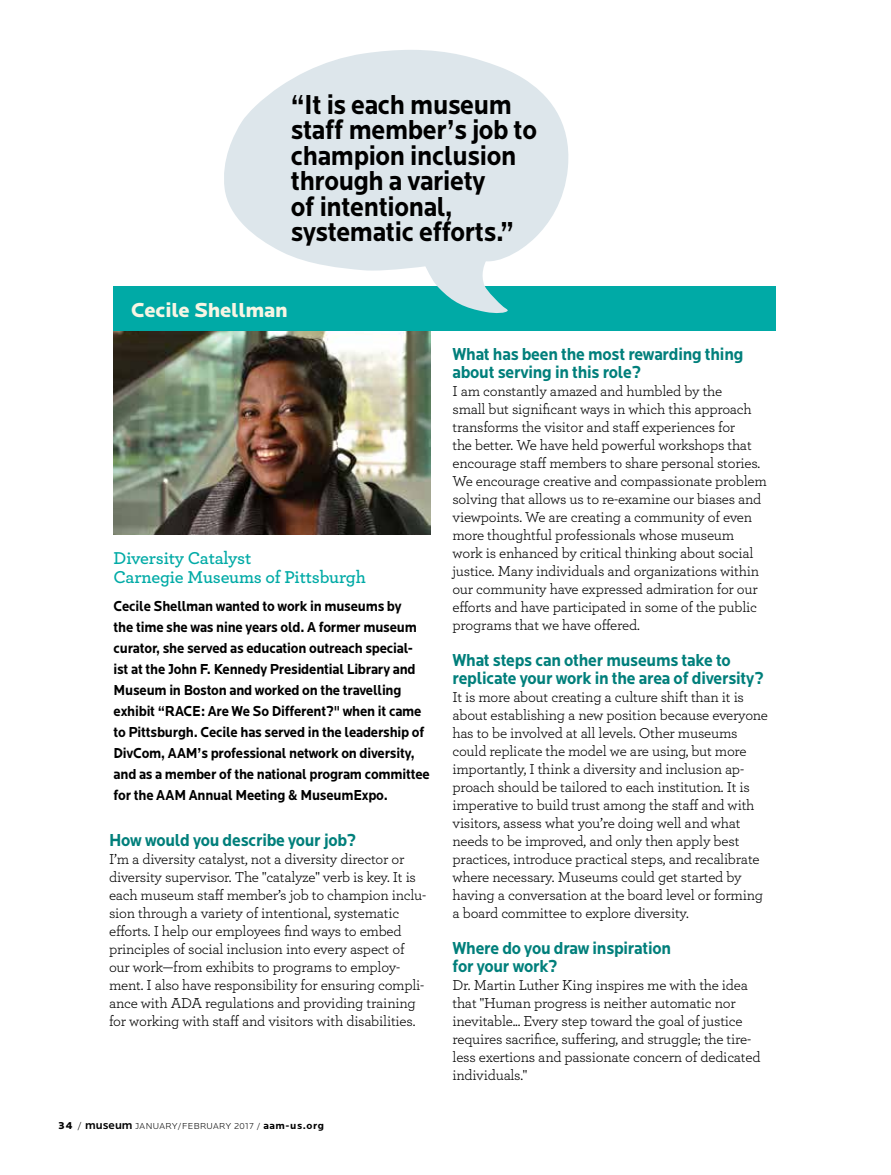
<style>
.page{position:relative;width:891px;height:1175px;background:#fff}
.page>*{position:absolute;margin:0;border:0;box-sizing:border-box;transform-origin:0 0}
.t1{font:700 28.5px/25.5px "Locator";letter-spacing:-.015em;color:#000;scale:.9 1}
.t2{font:900 21px "Locator";letter-spacing:-.015em;color:#f7f5e4}
.t3{font:700 18px/18px "Locator";letter-spacing:-.015em;color:#007f7b;scale:.9 1}
.t4{font:600 18px/19.5px "Archer";letter-spacing:-.01em;color:#00aaa6}
.t5{font:15px/18px "Archer";letter-spacing:-.015em;color:#000}
.t6{font:700 15px/21px "Locator";letter-spacing:-.015em;color:#000;scale:.9 1}
.t7{font:300 9px "Locator";letter-spacing:.04em;color:#000}
.s1{font-weight:900;font-size:10.5px}
.s2{font-size:10.5px}
.s3{font-weight:500;font-size:12px}
.s4{font-weight:700;font-size:10.5px}
</style>
<div class="page">
<img style="left:114px;top:331px;width:317px;height:203px">
<div style="left:114px;top:287px;width:662px;height:44px;background:#00aaa6"></div>
<svg style="left:221px;top:50px;width:351px;height:264px;fill:#dde6eb"></svg>
<h2 class="t1" style="left:291px;top:92px;width:275px">“It is each museum staff member’s job to champion inclusion through a variety<br>of intentional, systematic efforts.”</h2>
<h2 class="t2" style="left:131px;top:298px;width:158px">Cecile Shellman</h2>
<h2 class="t4" style="left:114px;top:547px;width:254px">Diversity Catalyst<br>Carnegie Museums of Pittsburgh</h2>
<p class="t6" style="left:114px;top:596px;width:353px">Cecile Shellman wanted to work in museums by<br>the time she was nine years old. A former museum curator, she served as education outreach special&shy;ist at the John F. Kennedy Presidential Library and Museum in Boston and worked on the travelling exhibit “RACE: Are We So Different?" when it came to Pittsburgh. Cecile has served in the leadership of DivCom, AAM’s professional network on diversity, and as a member of the national program committee for the AAM Annual Meeting &amp; MuseumExpo.</p>
<h2 class="t3" style="left:109px;top:831px;width:276px">How would you describe your job?</h2>
<p class="t5" style="left:109px;top:849px;width:318px">I’m a diversity catalyst, not a diversity director or diversity supervisor. The "catalyze" verb is key. It is each museum staff member’s job to champion inclu&shy;sion through a variety of intentional, systematic efforts. I help our employees find ways to embed principles of social inclusion into every aspect of our work—from exhibits to programs to employ&shy;ment. I also have responsibility for ensuring compli&shy;ance with ADA regulations and providing training for working with staff and visitors with disabilities.</p>
<h1 class="t7" style="left:58px;top:1121px;width:267px"><span class="s1">34</span> <span class="s2">/</span> <span class="s3">museum</span> JANUARY/FEBRUARY 2017 / <span class="s4">aam-us.or g</span></h1>
<h2 class="t3" style="left:453px;top:345px;width:325px">What has been the most rewarding thing about serving in this role?</h2>
<p class="t5" style="left:453px;top:381px;width:316px">I am constantly amazed and humbled by the<br>small but significant ways in which this approach transforms the visitor and staff experiences for<br>the better. We have held powerful workshops that encourage staff members to share personal stories.<br>We encourage creative and compassionate problem solving that allows us to re-examine our biases and viewpoints. We are creating a community of even more thoughtful professionals whose museum work is enhanced by critical thinking about social justice. Many individuals and organizations within our community have expressed admiration for our efforts and have participated in some of the public programs that we have offered.</p>
<h2 class="t3" style="left:453px;top:651px;width:347px">What steps can other museums take to replicate your work in the area of diversity?</h2>
<p class="t5" style="left:453px;top:687px;width:317px">It is more about creating a culture shift than it is about establishing a new position because everyone has to be involved at all levels. Other museums could replicate the model we are using, but more importantly, I think a diversity and inclusion ap&shy;proach should be tailored to each institution. It is imperative to build trust among the staff and with visitors, assess what you’re doing well and what needs to be improved, and only then apply best practices, introduce practical steps, and recalibrate where necessary. Museums could get started by having a conversation at the board level or forming a board committee to explore diversity.</p>
<h2 class="t3" style="left:453px;top:939px;width:244px">Where do you draw inspiration for your work?</h2>
<p class="t5" style="left:453px;top:975px;width:310px">Dr. Martin Luther King inspires me with the idea that "Human progress is neither automatic nor inevitable... Every step toward the goal of justice requires sacrifice, suffering, and struggle; the tire&shy;less exertions and passionate concern of dedicated individuals."</p>
</div>
